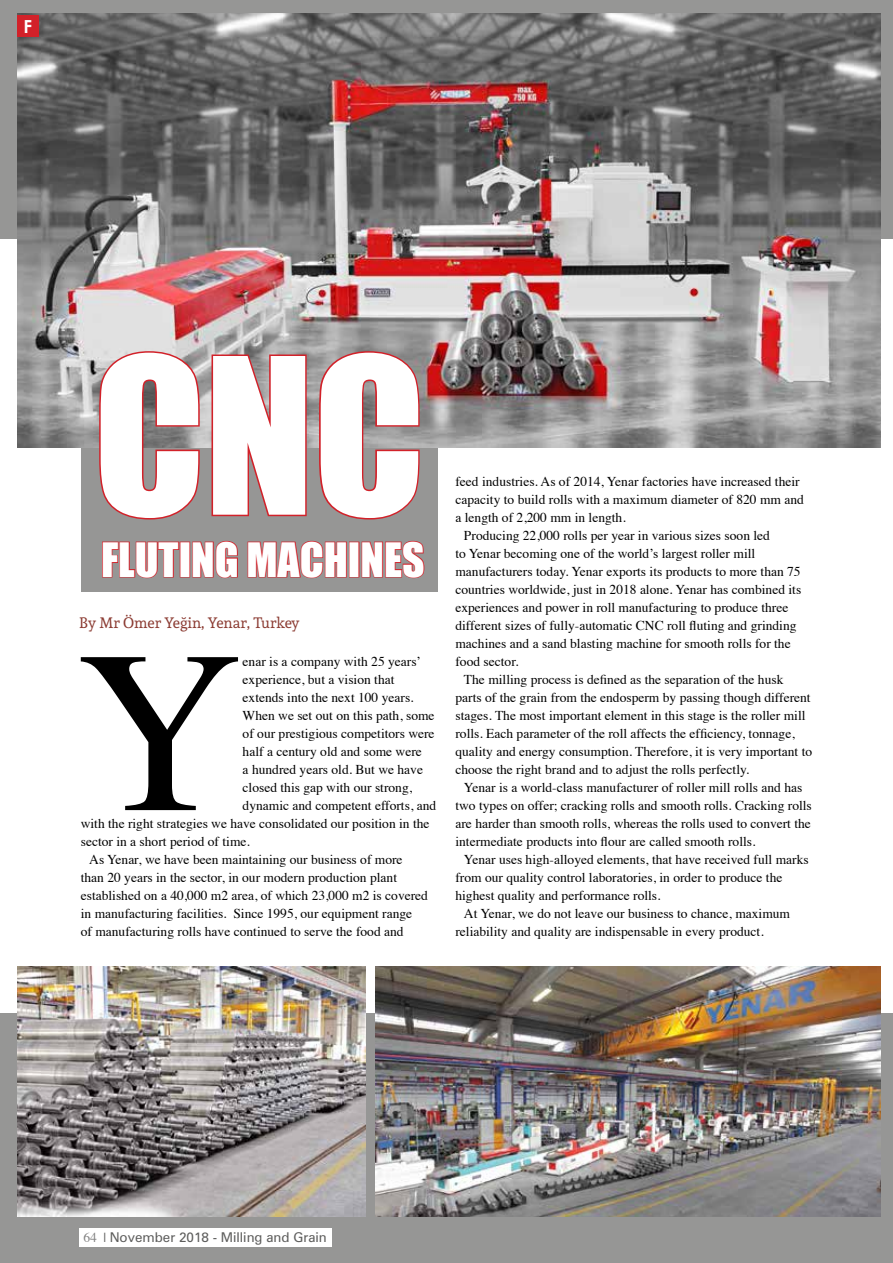
<style>
.page{position:relative;width:893px;height:1263px;background:#fff}
.page>*{position:absolute;margin:0;border:0;box-sizing:border-box;transform-origin:0 0}
.t1{font:231.15px "Times";color:#000}
.t2{font:200.7px "Impact";color:#fff}
.t3{font:43.5px "Impact";color:#fff}
.t4{font:700 18px "Century Gothic";color:#fff}
.t5{font:15px "Andada";color:#8b3b32}
.t6{font:13.5px "Times";color:#000}
.t7{font:13.5px "Zurich BT";color:#5d5d5c}
.s1{font-family:"Times";color:#838383}
.s2{font-family:"Times"}
</style>
<div class="page">
<div style="left:0;top:0;width:893px;height:239px;background:#969695"></div>
<div style="left:0;top:1013px;width:893px;height:250px;background:#969695"></div>
<div style="left:81px;top:329px;width:356px;height:262px;background:#969695"></div>
<img style="left:17px;top:13px;width:863px;height:435px">
<svg style="left:102px;top:541px;width:78px;height:38px"></svg>
<div style="left:180px;top:542px;width:10px;height:35px;border:2px solid #d22129"></div>
<svg style="left:192px;top:540px;width:46px;height:39px"></svg>
<svg style="left:247px;top:540px;width:100px;height:39px"></svg>
<div style="left:349px;top:542px;width:10px;height:35px;border:2px solid #d22129"></div>
<svg style="left:361px;top:540px;width:64px;height:39px"></svg>
<svg style="left:98px;top:350px;width:103px;height:170px"></svg>
<svg style="left:210px;top:353px;width:98px;height:164px"></svg>
<svg style="left:318px;top:350px;width:103px;height:170px"></svg>
<img style="left:376px;top:966px;width:504px;height:250px">
<img style="left:17px;top:966px;width:349px;height:250px">
<div style="left:17px;top:16px;width:22px;height:21px;background:#d22129"></div>
<div style="left:79px;top:1228px;width:252px;height:18px;background:#fff"></div>
<h3 class="t4" style="left:24px;top:15px;width:10px">F</h3>
<h2 class="t2" style="left:94px;top:312px;width:333px">CNC</h2>
<h3 class="t3" style="left:101px;top:533px;width:325px">FLUTING MACHINES</h3>
<p class="t5" style="left:79px;top:613px;width:222px">By Mr Ömer Yeğin, Yenar, Turkey</p>
<h1 class="t1" style="left:76px;top:516px;width:168px">Y</h1>
<p class="t6" style="left:243px;top:649px;width:180px">enar is a company with 25 years’</p>
<p class="t6" style="left:243px;top:667px;width:153px">experience, but a vision that</p>
<p class="t6" style="left:243px;top:685px;width:172px">extends into the next 100 years.</p>
<p class="t6" style="left:243px;top:703px;width:193px">When we set out on this path, some</p>
<p class="t6" style="left:243px;top:721px;width:193px">of our prestigious competitors were</p>
<p class="t6" style="left:243px;top:739px;width:181px">half a century old and some were</p>
<p class="t6" style="left:243px;top:757px;width:182px">a hundred years old. But we have</p>
<p class="t6" style="left:243px;top:775px;width:171px">closed this gap with our strong,</p>
<p class="t6" style="left:243px;top:793px;width:195px">dynamic and competent efforts, and</p>
<p class="t6" style="left:81px;top:811px;width:350px">with the right strategies we have consolidated our position in the</p>
<p class="t6" style="left:81px;top:829px;width:171px">sector in a short period of time.</p>
<p class="t6" style="left:89px;top:847px;width:315px">As Yenar, we have been maintaining our business of more</p>
<p class="t6" style="left:81px;top:865px;width:318px">than 20 years in the sector, in our modern production plant</p>
<p class="t6" style="left:81px;top:883px;width:349px">established on a 40,000 m2 area, of which 23,000 m2 is covered</p>
<p class="t6" style="left:81px;top:901px;width:333px">in manufacturing facilities. Since 1995, our equipment range</p>
<p class="t6" style="left:81px;top:919px;width:324px">of manufacturing rolls have continued to serve the food and</p>
<p class="t6" style="left:455px;top:469px;width:346px">feed industries. As of 2014, Yenar factories have increased their</p>
<p class="t6" style="left:455px;top:487px;width:350px">capacity to build rolls with a maximum diameter of 820 mm and</p>
<p class="t6" style="left:455px;top:505px;width:172px">a length of 2,200 mm in length.</p>
<p class="t6" style="left:464px;top:523px;width:307px">Producing 22,000 rolls per year in various sizes soon led</p>
<p class="t6" style="left:455px;top:541px;width:301px">to Yenar becoming one of the world’s largest roller mill</p>
<p class="t6" style="left:455px;top:559px;width:347px">manufacturers today. Yenar exports its products to more than 75</p>
<p class="t6" style="left:455px;top:577px;width:347px">countries worldwide, just in 2018 alone. Yenar has combined its</p>
<p class="t6" style="left:455px;top:595px;width:334px">experiences and power in roll manufacturing to produce three</p>
<p class="t6" style="left:455px;top:613px;width:342px">different sizes of fully-automatic CNC roll fluting and grinding</p>
<p class="t6" style="left:455px;top:631px;width:337px">machines and a sand blasting machine for smooth rolls for the</p>
<p class="t6" style="left:455px;top:649px;width:64px">food sector.</p>
<p class="t6" style="left:464px;top:667px;width:321px">The milling process is defined as the separation of the husk</p>
<p class="t6" style="left:455px;top:685px;width:357px">parts of the grain from the endosperm by passing though different</p>
<p class="t6" style="left:455px;top:703px;width:352px">stages. The most important element in this stage is the roller mill</p>
<p class="t6" style="left:455px;top:721px;width:341px">rolls. Each parameter of the roll affects the efficiency, tonnage,</p>
<p class="t6" style="left:455px;top:739px;width:358px">quality and energy consumption. Therefore, it is very important to</p>
<p class="t6" style="left:455px;top:757px;width:295px">choose the right brand and to adjust the rolls perfectly.</p>
<p class="t6" style="left:464px;top:775px;width:340px">Yenar is a world-class manufacturer of roller mill rolls and has</p>
<p class="t6" style="left:455px;top:793px;width:358px">two types on offer; cracking rolls and smooth rolls. Cracking rolls</p>
<p class="t6" style="left:455px;top:811px;width:357px">are harder than smooth rolls, whereas the rolls used to convert the</p>
<p class="t6" style="left:455px;top:829px;width:301px">intermediate products into flour are called smooth rolls.</p>
<p class="t6" style="left:464px;top:847px;width:346px">Yenar uses high-alloyed elements, that have received full marks</p>
<p class="t6" style="left:455px;top:865px;width:328px">from our quality control laboratories, in order to produce the</p>
<p class="t6" style="left:455px;top:883px;width:207px">highest quality and performance rolls.</p>
<p class="t6" style="left:464px;top:901px;width:328px">At Yenar, we do not leave our business to chance, maximum</p>
<p class="t6" style="left:455px;top:919px;width:310px">reliability and quality are indispensable in every product.</p>
<p class="t7" style="left:83px;top:1229px;width:245px"><span class="s1">64</span> <span class="s2">|</span> November 2018 - Milling and Grain</p>
</div>
